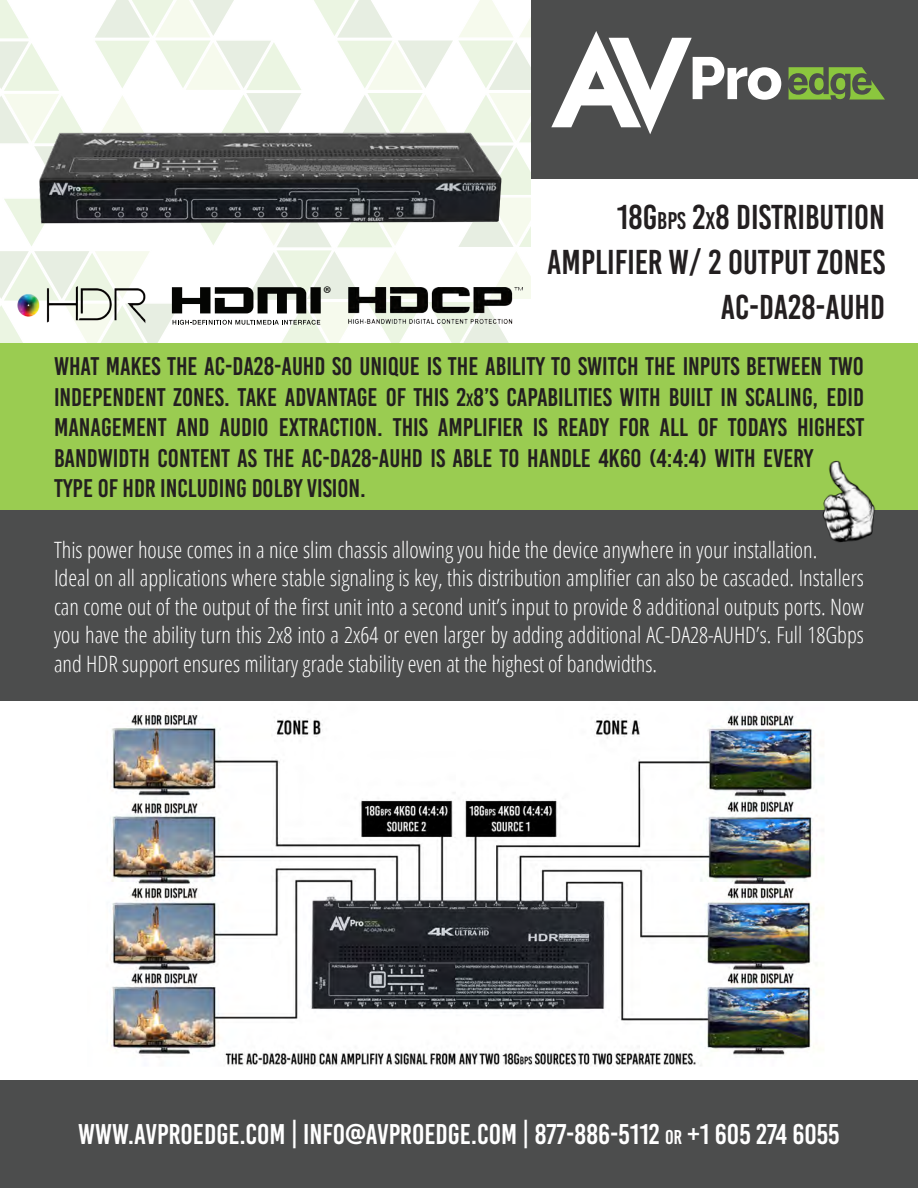
<style>
.page{position:relative;width:918px;height:1188px;background:#fff}
.page>*{position:absolute;margin:0;border:0;box-sizing:border-box;transform-origin:0 0}
.t1{font:34.5px/45px "Bebas Kai";color:#231f20;text-align:right}
.t2{font:28.5px "Bebas Kai";color:#fff}
.t3{font:25.5px/30.6px "Bebas Kai";color:#231f20}
.t4{font:300 condensed 22.5px/28.5px "Open Sans";color:#fff}
.t5{font:19.95px "Myriad Pro";color:#040503}
.s1{font-size:24.15px}
.s2{font-size:17.85px}
.s3{font-size:19.95px}
</style>
<div class="page">
<img style="left:87px;top:712px;width:748px;height:369px">
<div style="left:531px;top:0;width:387px;height:178px;background:#4c4d4d"></div>
<div style="left:0;top:343px;width:918px;height:358px;background:#9acc51"></div>
<svg style="left:789px;top:67px;width:96px;height:33px"></svg>
<div style="left:836px;top:78px;width:9px;height:12px;background:#8bc63e;border-radius:50%"></div>
<svg style="left:551px;top:31px;width:230px;height:103px"></svg>
<div style="left:0;top:1081px;width:918px;height:107px;background:#4c4d4d"></div>
<div style="left:0;top:511px;width:918px;height:190px;background:#4c4d4d"></div>
<img style="left:813px;top:460px;width:68px;height:82px">
<img style="left:0;top:0;width:543px;height:343px">
<p class="t5" style="left:323px;top:281px;width:10px">®</p>
<p class="t1" style="left:547px;top:195px;width:339px">18G<span class="s1">BPS</span> 2<span class="s1">X</span>8 DISTRIBUTION<br>AMPLIFIER W/ 2 OUTPUT ZONES</p>
<p class="t1" style="left:721px;top:285px;width:166px">AC-DA28-AUHD</p>
<p class="t3" style="left:54px;top:351px;width:812px">WHAT MAKES THE AC-DA28-AUHD SO UNIQUE IS THE ABILITY TO SWITCH THE INPUTS BETWEEN TWO INDEPENDENT ZONES. TAKE ADVANTAGE OF THIS 2<span class="s2">X</span>8’S CAPABILITIES WITH BUILT IN SCALING, EDID MANAGEMENT AND AUDIO EXTRACTION. THIS AMPLIFIER IS READY FOR ALL OF TODAYS HIGHEST BANDWIDTH CONTENT AS THE AC-DA28-AUHD IS ABLE TO HANDLE 4K60 (4:4:4) WITH EVERY<br>TYPE OF HDR INCLUDING DOLBY VISION.</p>
<p class="t4" style="left:54px;top:534px;width:812px">This power house comes in a nice slim chassis allowing you hide the device anywhere in your installation.<br>Ideal on all applications where stable signaling is key, this distribution amplifier can also be cascaded. Installers can come out of the output of the first unit into a second unit’s input to provide 8 additional outputs ports. Now you have the ability turn this 2x8 into a 2x64 or even larger by adding additional AC-DA28-AUHD’s. Full 18Gbps and HDR support ensures military grade stability even at the highest of bandwidths.</p>
<p class="t2" style="left:43px;top:1119px;width:199px">WW .AVPROCONNECT</p>
<p class="t2" style="left:425px;top:1119px;width:452px">CONNECT.COM | 877-886-5112 <span class="s3">OR</span> +1 605 274 6055</p>
<p class="t2" style="left:78px;top:1119px;width:763px">WWW.AVPROEDGE.COM | INFO@AVPROEDGE.COM | 877-886-5112 <span class="s3">OR</span> +1 605 274 6055</p>
</div>
